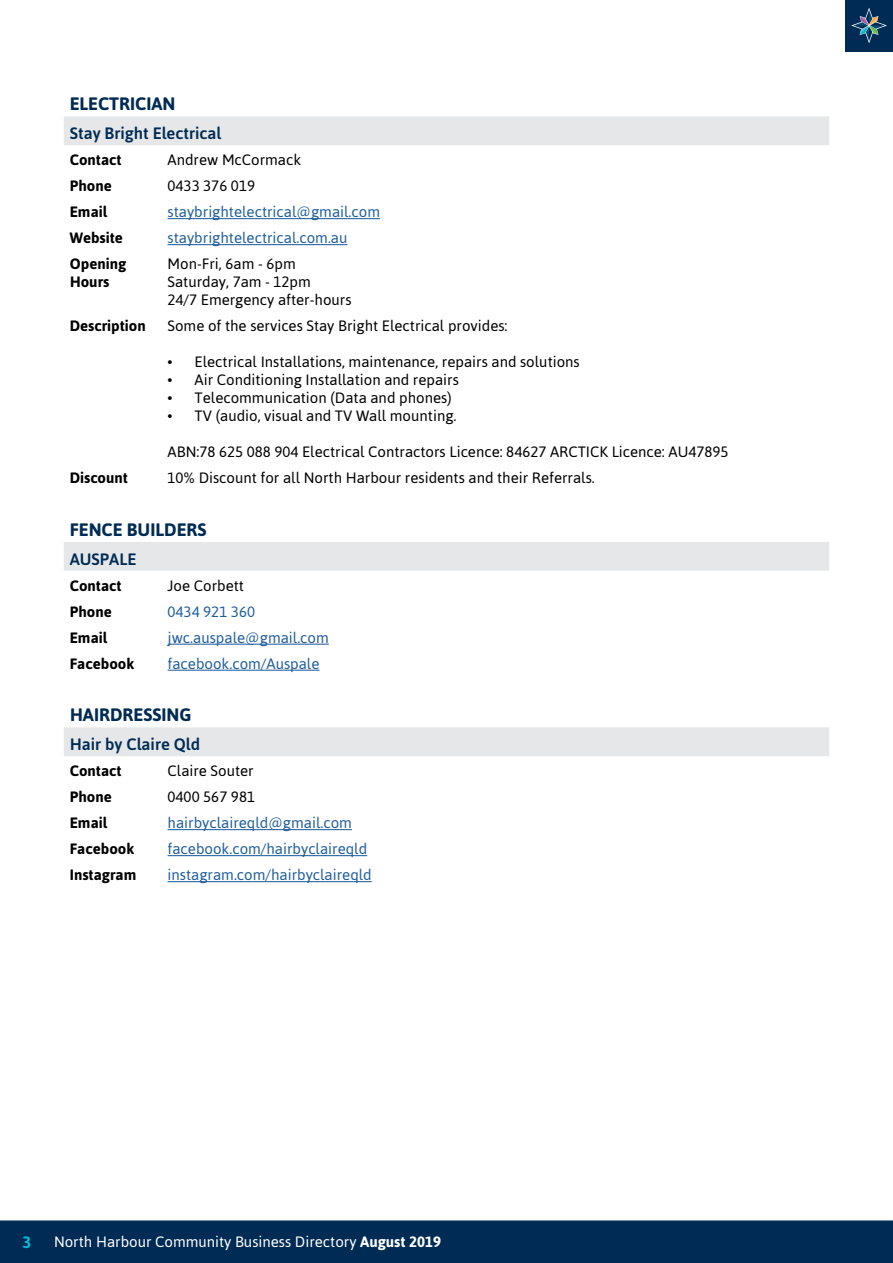
<style>
.page{position:relative;width:893px;height:1263px;background:#fff}
.page>*{position:absolute;margin:0;border:0;box-sizing:border-box;transform-origin:0 0}
.t1{font:700 18px "Asap";color:#002b54}
.t2{font:500 16.5px "Asap";color:#002b54}
.t3{font:700 16.5px "Asap";color:#02b8d0}
.t4{font:15px/18px "Asap";color:#000}
.t5{font:15px "Asap";color:#215e9e}
.t6{font:700 15px/18px "Asap";color:#000}
.t7{font:15px "Asap";color:#fff}
.s1{font-weight:700}
</style>
<div class="page">
<div style="left:0;top:1220px;width:893px;height:43px;background:#002b54"></div>
<div style="left:845px;top:0;width:48px;height:51px;background:#002b54"></div>
<svg style="left:851px;top:8px;width:36px;height:35px"></svg>
<svg style="left:64px;top:116px;width:765px;height:640px"></svg>
<hr style="left:168px;top:218px;width:212px;height:1px;background:#215e9e">
<hr style="left:168px;top:244px;width:179px;height:1px;background:#215e9e">
<hr style="left:168px;top:644px;width:161px;height:1px;background:#215e9e">
<hr style="left:168px;top:670px;width:152px;height:1px;background:#215e9e">
<hr style="left:168px;top:829px;width:184px;height:1px;background:#215e9e">
<hr style="left:168px;top:855px;width:199px;height:1px;background:#215e9e">
<hr style="left:168px;top:881px;width:204px;height:1px;background:#215e9e">
<p class="t1" style="left:70px;top:94px;width:107px">ELECTRICIAN</p>
<p class="t2" style="left:70px;top:122px;width:153px">Stay Bright Electrical</p>
<p class="t6" style="left:70px;top:151px;width:53px">Contact</p>
<p class="t4" style="left:168px;top:151px;width:135px">Andrew McCormack</p>
<p class="t6" style="left:70px;top:177px;width:43px">Phone</p>
<p class="t4" style="left:168px;top:177px;width:89px">0433 376 019</p>
<p class="t6" style="left:70px;top:203px;width:39px">Email</p>
<p class="t5" style="left:168px;top:203px;width:214px">staybrightelectrical@gmail.com</p>
<p class="t6" style="left:70px;top:229px;width:55px">Website</p>
<p class="t5" style="left:168px;top:229px;width:181px">staybrightelectrical.com.au</p>
<p class="t6" style="left:70px;top:255px;width:58px">Opening<br>Hours</p>
<p class="t4" style="left:168px;top:255px;width:186px">Mon-Fri, 6am - 6pm<br>Saturday, 7am - 12pm<br>24/7 Emergency after-hours</p>
<p class="t6" style="left:70px;top:317px;width:78px">Description</p>
<p class="t4" style="left:168px;top:317px;width:341px">Some of the services Stay Bright Electrical provides:</p>
<p class="t4" style="left:168px;top:353px;width:414px">• Electrical Installations, maintenance, repairs and solutions</p>
<p class="t4" style="left:168px;top:371px;width:293px">• Air Conditioning Installation and repairs</p>
<p class="t4" style="left:168px;top:389px;width:286px">• Telecommunication (Data and phones)</p>
<p class="t4" style="left:168px;top:407px;width:290px">• TV (audio, visual and TV Wall mounting.</p>
<p class="t4" style="left:168px;top:443px;width:562px">ABN:78 625 088 904 Electrical Contractors Licence: 84627 ARCTICK Licence: AU47895</p>
<p class="t6" style="left:70px;top:469px;width:60px">Discount</p>
<p class="t4" style="left:168px;top:469px;width:429px">10% Discount for all North Harbour residents and their Referrals.</p>
<p class="t1" style="left:70px;top:519px;width:138px">FENCE BUILDERS</p>
<p class="t2" style="left:70px;top:548px;width:68px">AUSPALE</p>
<p class="t6" style="left:70px;top:576px;width:53px">Contact</p>
<p class="t4" style="left:168px;top:576px;width:78px">Joe Corbett</p>
<p class="t6" style="left:70px;top:602px;width:43px">Phone</p>
<p class="t5" style="left:168px;top:603px;width:89px">0434 921 360</p>
<p class="t6" style="left:70px;top:628px;width:39px">Email</p>
<p class="t5" style="left:168px;top:629px;width:163px">jwc.auspale@gmail.com</p>
<p class="t6" style="left:70px;top:654px;width:66px">Facebook</p>
<p class="t5" style="left:168px;top:655px;width:153px">facebook.com/Auspale</p>
<p class="t1" style="left:70px;top:704px;width:123px">HAIRDRESSING</p>
<p class="t2" style="left:70px;top:733px;width:132px">Hair by Claire Qld</p>
<p class="t6" style="left:70px;top:762px;width:53px">Contact</p>
<p class="t4" style="left:168px;top:762px;width:88px">Claire Souter</p>
<p class="t6" style="left:70px;top:788px;width:43px">Phone</p>
<p class="t4" style="left:168px;top:788px;width:89px">0400 567 981</p>
<p class="t6" style="left:70px;top:814px;width:39px">Email</p>
<p class="t5" style="left:168px;top:814px;width:186px">hairbyclaireqld@gmail.com</p>
<p class="t6" style="left:70px;top:840px;width:66px">Facebook</p>
<p class="t5" style="left:168px;top:840px;width:201px">facebook.com/hairbyclaireqld</p>
<p class="t6" style="left:70px;top:866px;width:68px">Instagram</p>
<p class="t5" style="left:168px;top:866px;width:206px">instagram.com/hairbyclaireqld</p>
<p class="t3" style="left:23px;top:1232px;width:10px">3</p>
<p class="t7" style="left:54px;top:1233px;width:389px">North Harbour Community Business Directory <span class="s1">August 2019</span></p>
</div>
